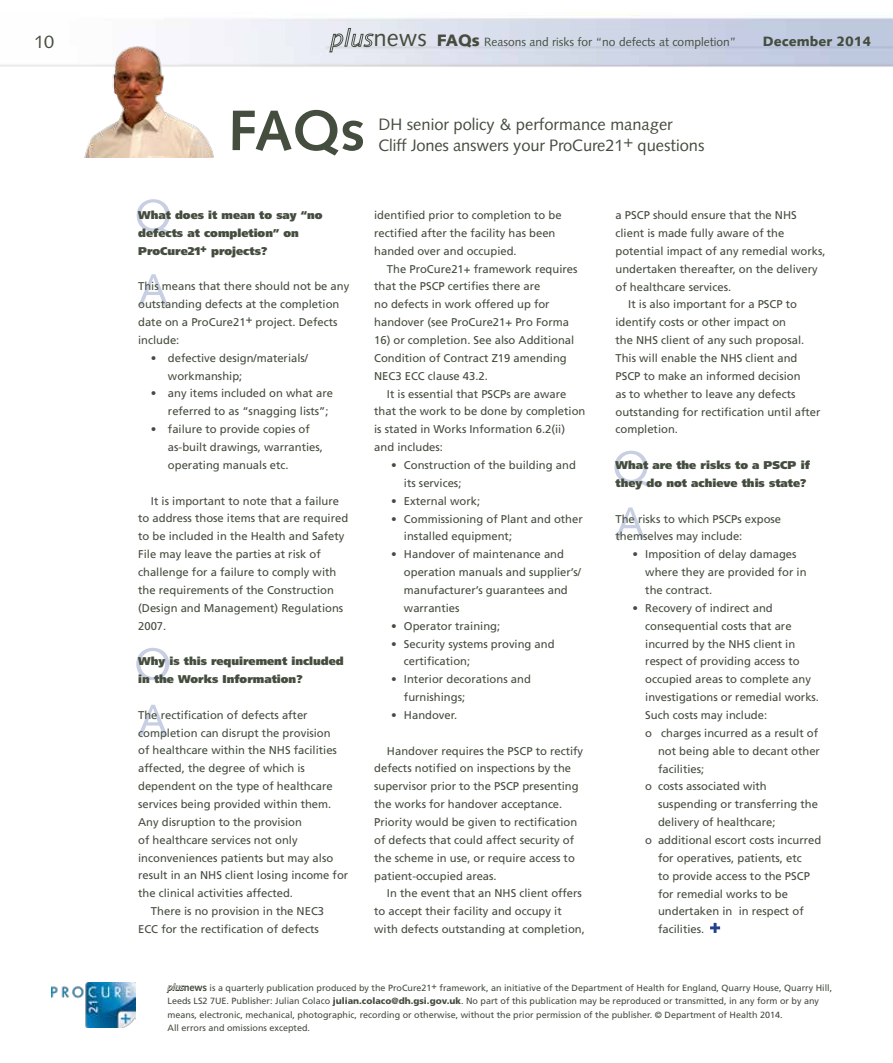
<style>
.page{position:relative;width:893px;height:1063px;background:#fff}
.page>*{position:absolute;margin:0;border:0;box-sizing:border-box;transform-origin:0 0}
.t1{font:700 57px "Syntax LT Std";color:#444d3e}
.t2{font:18px "Syntax LT Std";color:#444d3e}
.t3{font:16.5px/21px "Syntax LT Std";color:#444d3e}
.t4{font:900 13.5px "Syntax LT Std";color:#444d3e}
.t5{font:12px "Syntax LT Std";color:#444d3e}
.t6{font:11.25px/17.9px "Frutiger LT Std";color:#444d3e}
.t7{font:900 11.25px/17.9px "Frutiger LT Std";color:#444d3e}
.t8{font:9px/13.5px "Frutiger LT Std";color:#444d3e}
.s1{font-size:24px}
.s2{font-weight:900;font-size:16.5px}
.s3{font-family:"Syntax LT Std";font-style:italic;color:#fff}
.s4{font-family:"Syntax LT Std";font-weight:700;font-size:10.5px}
.s5{font-weight:900}
</style>
<div class="page">
<img style="left:51px;top:983px;width:85px;height:45px">
<svg style="left:615px;top:507px;width:30px;height:32px"></svg>
<svg style="left:614px;top:451px;width:34px;height:35px"></svg>
<svg style="left:138px;top:705px;width:29px;height:32px"></svg>
<svg style="left:136px;top:648px;width:34px;height:35px"></svg>
<svg style="left:329px;top:28px;width:45px;height:24px"></svg>
<svg style="left:139px;top:274px;width:29px;height:32px"></svg>
<svg style="left:137px;top:199px;width:33px;height:36px"></svg>
<svg style="left:167px;top:983px;width:17px;height:10px"></svg>
<img style="left:77px;top:43px;width:139px;height:114px">
<svg style="left:710px;top:923px;width:10px;height:10px"></svg>
<h2 class="t2" style="left:34px;top:31px;width:22px">10</h2>
<p class="t5" style="left:374px;top:35px;width:364px"><span class="s1">news</span> <span class="s2">FAQs</span> Reasons and risks for “no defects at completion”</p>
<p class="t4" style="left:763px;top:34px;width:110px">December 2014</p>
<h1 class="t1" style="left:228px;top:98px;width:139px">FAQs</h1>
<h3 class="t3" style="left:378px;top:114px;width:327px">DH senior policy &amp; performance manager<br>Cliff Jones answers your ProCure21+ questions</h3>
<p class="t7" style="left:138px;top:206px;width:186px">What does it mean to say “no defects at completion” on<br>ProCure21+ projects?</p>
<p class="t6" style="left:138px;top:278px;width:213px">This means that there should not be any outstanding defects at the completion date on a ProCure21+ project. Defects include:</p>
<p class="t6" style="left:168px;top:349px;width:142px;text-indent:-17px">• defective design/materials/ workmanship;</p>
<p class="t6" style="left:168px;top:385px;width:167px;text-indent:-17px">• any items included on what are referred to as “snagging lists”;</p>
<p class="t6" style="left:168px;top:420px;width:157px;text-indent:-17px">• failure to provide copies of as-built drawings, warranties, operating manuals etc.</p>
<p class="t6" style="left:138px;top:492px;width:212px;text-indent:13px">It is important to note that a failure to address those items that are required to be included in the Health and Safety File may leave the parties at risk of challenge for a failure to comply with the requirements of the Construction (Design and Management) Regulations 2007.</p>
<p class="t7" style="left:138px;top:652px;width:207px">Why is this requirement included in the Works Information?</p>
<p class="t6" style="left:138px;top:706px;width:171px">The rectification of defects after</p>
<p class="t6" style="left:138px;top:724px;width:194px">completion can disrupt the provision</p>
<p class="t6" style="left:138px;top:742px;width:200px">of healthcare within the NHS facilities</p>
<p class="t6" style="left:138px;top:760px;width:168px">affected, the degree of which is</p>
<p class="t6" style="left:138px;top:777px;width:196px">dependent on the type of healthcare</p>
<p class="t6" style="left:138px;top:795px;width:195px">services being provided within them.</p>
<p class="t6" style="left:138px;top:813px;width:165px">Any disruption to the provision</p>
<p class="t6" style="left:138px;top:831px;width:161px">of healthcare services not only</p>
<p class="t6" style="left:138px;top:849px;width:197px">inconveniences patients but may also</p>
<p class="t6" style="left:138px;top:867px;width:212px">result in an NHS client losing income for</p>
<p class="t6" style="left:138px;top:885px;width:156px">the clinical activities affected.</p>
<p class="t6" style="left:151px;top:902px;width:175px">There is no provision in the NEC3</p>
<p class="t6" style="left:138px;top:920px;width:182px">ECC for the rectification of defects</p>
<p class="t6" style="left:374px;top:206px;width:189px">identified prior to completion to be rectified after the facility has been handed over and occupied.</p>
<p class="t6" style="left:374px;top:260px;width:205px;text-indent:13px">The ProCure21+ framework requires that the PSCP certifies there are<br>no defects in work offered up for handover (see ProCure21+ Pro Forma</p>
<p class="t6" style="left:374px;top:331px;width:202px">16) or completion. See also Additional<br>Condition of Contract Z19 amending<br>NEC3 ECC clause 43.2.</p>
<p class="t6" style="left:374px;top:385px;width:213px;text-indent:13px">It is essential that PSCPs are aware that the work to be done by completion is stated in Works Information 6.2(ii) and includes:</p>
<p class="t6" style="left:404px;top:456px;width:173px;text-indent:-13px">• Construction of the building and its services;</p>
<p class="t6" style="left:391px;top:492px;width:91px">• External work;</p>
<p class="t6" style="left:404px;top:510px;width:180px;text-indent:-13px">• Commissioning of Plant and other installed equipment;</p>
<p class="t6" style="left:404px;top:545px;width:178px;text-indent:-13px">• Handover of maintenance and operation manuals and supplier’s/ manufacturer’s guarantees and warranties</p>
<p class="t6" style="left:391px;top:617px;width:111px">• Operator training;</p>
<p class="t6" style="left:404px;top:635px;width:152px;text-indent:-13px">• Security systems proving and certification;</p>
<p class="t6" style="left:404px;top:670px;width:128px;text-indent:-13px">• Interior decorations and furnishings;</p>
<p class="t6" style="left:391px;top:706px;width:68px">• Handover.</p>
<p class="t6" style="left:374px;top:742px;width:211px;text-indent:13px">Handover requires the PSCP to rectify defects notified on inspections by the supervisor prior to the PSCP presenting the works for handover acceptance.<br>Priority would be given to rectification of defects that could affect security of the scheme in use, or require access to patient-occupied areas.</p>
<p class="t6" style="left:374px;top:885px;width:212px;text-indent:13px">In the event that an NHS client offers to accept their facility and occupy it with defects outstanding at completion,</p>
<p class="t6" style="left:615px;top:206px;width:183px">a PSCP should ensure that the NHS</p>
<p class="t6" style="left:615px;top:224px;width:170px">client is made fully aware of the</p>
<p class="t6" style="left:615px;top:242px;width:212px">potential impact of any remedial works,</p>
<p class="t6" style="left:615px;top:260px;width:204px">undertaken thereafter, on the delivery</p>
<p class="t6" style="left:615px;top:278px;width:117px">of healthcare services.</p>
<p class="t6" style="left:628px;top:296px;width:170px">It is also important for a PSCP to</p>
<p class="t6" style="left:615px;top:313px;width:172px">identify costs or other impact on</p>
<p class="t6" style="left:615px;top:331px;width:190px">the NHS client of any such proposal.</p>
<p class="t6" style="left:615px;top:349px;width:183px">This will enable the NHS client and</p>
<p class="t6" style="left:615px;top:367px;width:187px">PSCP to make an informed decision</p>
<p class="t6" style="left:615px;top:385px;width:182px">as to whether to leave any defects</p>
<p class="t6" style="left:615px;top:403px;width:207px">outstanding for rectification until after</p>
<p class="t6" style="left:615px;top:421px;width:64px">completion.</p>
<p class="t7" style="left:615px;top:456px;width:196px">What are the risks to a PSCP if they do not achieve this state?</p>
<p class="t6" style="left:615px;top:510px;width:167px">The risks to which PSCPs expose themselves may include:</p>
<p class="t6" style="left:645px;top:546px;width:163px;text-indent:-13px">• Imposition of delay damages where they are provided for in the contract.</p>
<p class="t6" style="left:632px;top:599px;width:142px">• Recovery of indirect and</p>
<p class="t6" style="left:645px;top:617px;width:148px">consequential costs that are</p>
<p class="t6" style="left:645px;top:635px;width:152px">incurred by the NHS client in</p>
<p class="t6" style="left:645px;top:653px;width:156px">respect of providing access to</p>
<p class="t6" style="left:645px;top:671px;width:167px">occupied areas to complete any</p>
<p class="t6" style="left:645px;top:688px;width:175px">investigations or remedial works.</p>
<p class="t6" style="left:645px;top:706px;width:123px">Such costs may include:</p>
<p class="t6" style="left:645px;top:724px;width:174px">o charges incurred as a result of</p>
<p class="t6" style="left:658px;top:742px;width:163px">not being able to decant other</p>
<p class="t6" style="left:658px;top:760px;width:48px">facilities;</p>
<p class="t6" style="left:645px;top:778px;width:123px">o costs associated with</p>
<p class="t6" style="left:658px;top:796px;width:162px">suspending or transferring the</p>
<p class="t6" style="left:658px;top:813px;width:119px">delivery of healthcare;</p>
<p class="t6" style="left:645px;top:831px;width:177px">o additional escort costs incurred</p>
<p class="t6" style="left:658px;top:849px;width:145px">for operatives, patients, etc</p>
<p class="t6" style="left:658px;top:867px;width:153px">to provide access to the PSCP</p>
<p class="t6" style="left:658px;top:885px;width:132px">for remedial works to be</p>
<p class="t6" style="left:658px;top:903px;width:147px">undertaken in in respect of</p>
<p class="t6" style="left:658px;top:920px;width:48px">facilities.</p>
<p class="t8" style="left:168px;top:981px;width:666px"><span class="s3">plus</span><span class="s4">news</span> is a quarterly publication produced by the ProCure21+ framework, an initiative of the Department of Health for England, Quarry House, Quarry Hill, Leeds LS2 7UE. Publisher: Julian Colaco <span class="s5">julian.colaco@dh.gsi.gov.uk</span>. No part of this publication may be reproduced or transmitted, in any form or by any means, electronic, mechanical, photographic, recording or otherwise, without the prior permission of the publisher. © Department of Health 2014.<br>All errors and omissions excepted.</p>
</div>
